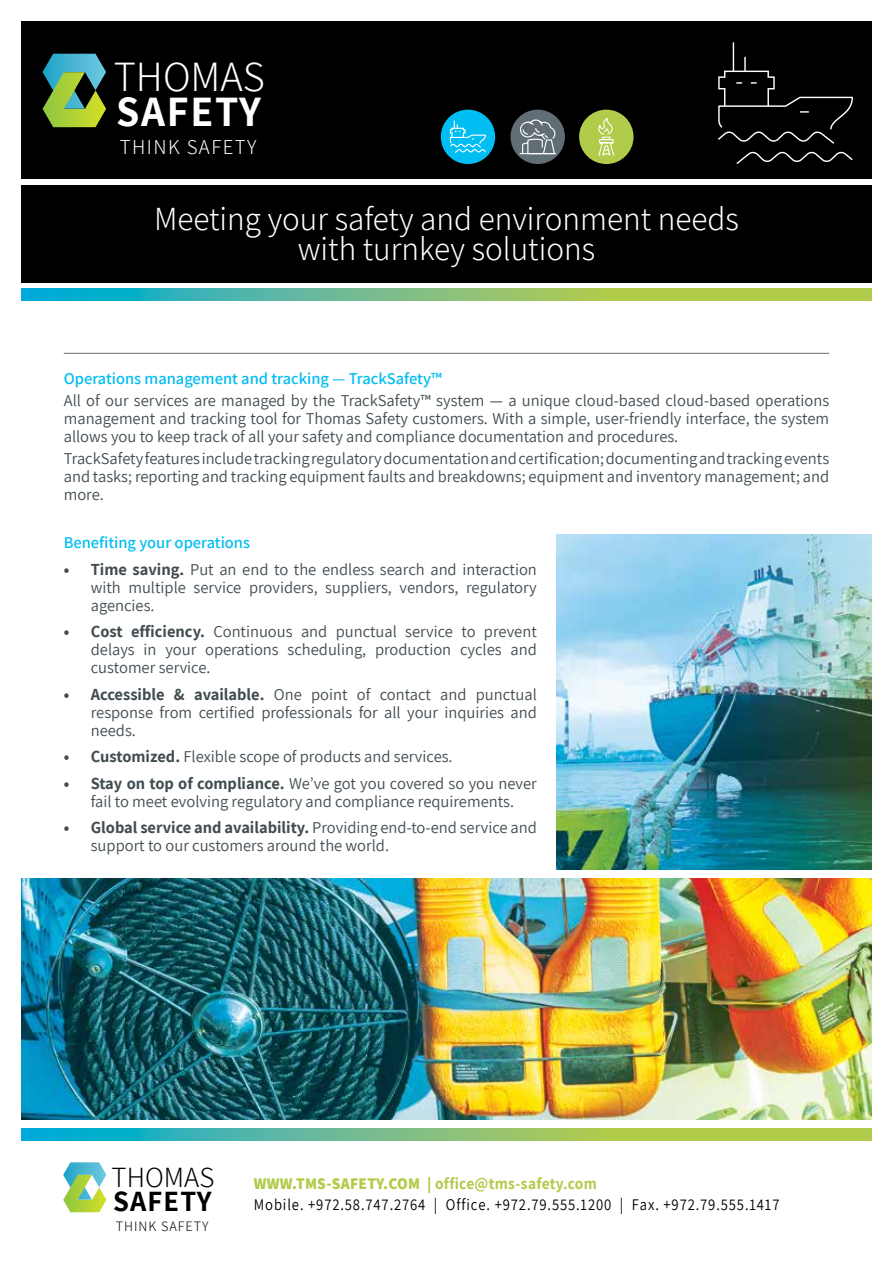
<style>
.page{position:relative;width:893px;height:1263px;background:#fff}
.page>*{position:absolute;margin:0;border:0;box-sizing:border-box;transform-origin:0 0}
.t1{font:700 42.15px "Assistant";letter-spacing:.04em;color:#fff}
.t2{font:300 42.15px "Assistant";color:#fff}
.t3{font:300 33px "Assistant";color:#fff}
.t4{font:700 28.65px "Assistant";letter-spacing:.04em;color:#000}
.t5{font:300 28.65px "Assistant";color:#000}
.t6{font:300 20.7px "Assistant";letter-spacing:.07em;color:#fff}
.t7{font:16.5px/18px "Assistant";color:#414c51}
.t8{font:600 16.5px "Assistant";color:#00bdf2}
.t9{font:700 16.5px "Assistant";color:#414c51}
.t10{font:16.2px "Assistant";letter-spacing:.06em;color:#000;scale:.9 1}
.t11{font:700 16.2px "Assistant";letter-spacing:.02em;color:#b1cb4a;scale:.95 1}
.t12{font:300 14.1px "Assistant";letter-spacing:.07em;color:#000}
.s1{font-weight:600;color:#00bdf2}
.s2{font-weight:700}
.s3{font-weight:800}
</style>
<div class="page">
<div style="left:21px;top:185px;width:851px;height:98px;background:#000"></div>
<div style="left:21px;top:21px;width:851px;height:158px;background:#000"></div>
<svg style="left:43px;top:54px;width:63px;height:73px"></svg>
<svg style="left:63px;top:1162px;width:43px;height:50px"></svg>
<svg style="left:21px;top:289px;width:851px;height:12px;background:#76bf81"></svg>
<svg style="left:21px;top:1129px;width:851px;height:12px;background:#76bf81"></svg>
<div style="left:510px;top:110px;width:55px;height:54px;background:#606d75;border-radius:50%"></div>
<svg style="left:519px;top:119px;width:37px;height:36px"></svg>
<div style="left:579px;top:110px;width:54px;height:54px;background:#b1cb4a;border-radius:50%"></div>
<svg style="left:598px;top:118px;width:17px;height:38px"></svg>
<div style="left:441px;top:110px;width:54px;height:54px;background:#00bdf2;border-radius:50%"></div>
<svg style="left:449px;top:121px;width:38px;height:32px"></svg>
<img style="left:21px;top:878px;width:851px;height:242px">
<img style="left:556px;top:535px;width:316px;height:335px">
<svg style="left:718px;top:42px;width:135px;height:122px"></svg>
<hr style="left:64px;top:353px;width:765px;height:1px;background:#606d75">
<h1 class="t2" style="left:114px;top:48px;width:153px">THOMAS</h1>
<h1 class="t1" style="left:116px;top:83px;width:146px">SAFETY</h1>
<p class="t6" style="left:120px;top:133px;width:138px">THINK SAFETY</p>
<h2 class="t3" style="left:154px;top:197px;width:586px">Meeting your safety and environment needs</h2>
<h2 class="t3" style="left:298px;top:227px;width:299px">with turnkey solutions</h2>
<p class="t8" style="left:64px;top:367px;width:380px">Operations management and tracking — TrackSafetyTM</p>
<p class="t7" style="left:64px;top:391px;width:767px;text-align:justify">All of our services are managed by the TrackSafety™ system — a unique cloud-based cloud-based operations management and tracking tool for Thomas Safety customers. With a simple, user-friendly interface, the system allows you to keep track of all your safety and compliance documentation and procedures.</p>
<p class="t7" style="left:64px;top:449px;width:767px;text-align:justify">TrackSafetyfeaturesincludetrackingregulatorydocumentationandcertification;documentingandtrackingevents and tasks; reporting and tracking equipment faults and breakdowns; equipment and inventory management; and more.</p>
<p class="t7" style="left:91px;top:529px;width:448px;line-height:26.5px;text-indent:-27px"><span class="s1">Benefiting your operations<br></span><span class="s2">Time saving.</span> Put an end to the endless search and interaction</p>
<p class="t9" style="left:64px;top:558px;width:7px">•</p>
<p class="t9" style="left:64px;top:620px;width:7px">•</p>
<p class="t9" style="left:64px;top:683px;width:7px">•</p>
<p class="t9" style="left:64px;top:745px;width:7px">•</p>
<p class="t9" style="left:64px;top:772px;width:7px">•</p>
<p class="t9" style="left:64px;top:816px;width:7px">•</p>
<p class="t7" style="left:91px;top:577px;width:65px">with agencies.</p>
<p class="t7" style="left:128px;top:577px;width:59px">multiple</p>
<p class="t7" style="left:194px;top:577px;width:49px">service</p>
<p class="t7" style="left:249px;top:577px;width:70px">providers,</p>
<p class="t7" style="left:325px;top:577px;width:68px">suppliers,</p>
<p class="t7" style="left:399px;top:577px;width:61px">vendors,</p>
<p class="t7" style="left:466px;top:577px;width:72px">regulatory</p>
<p class="t9" style="left:91px;top:620px;width:33px">Cost</p>
<p class="t9" style="left:131px;top:620px;width:75px">efficiency.</p>
<p class="t7" style="left:213px;top:622px;width:81px">Continuous</p>
<p class="t7" style="left:301px;top:622px;width:28px">and</p>
<p class="t7" style="left:336px;top:622px;width:63px">punctual</p>
<p class="t7" style="left:405px;top:622px;width:49px">service</p>
<p class="t7" style="left:461px;top:622px;width:16px">to</p>
<p class="t7" style="left:484px;top:622px;width:54px">prevent</p>
<p class="t7" style="left:91px;top:640px;width:121px">delays<br>customer service.</p>
<p class="t7" style="left:144px;top:640px;width:14px">in</p>
<p class="t7" style="left:205px;top:640px;width:75px">operations</p>
<p class="t7" style="left:165px;top:640px;width:32px">your</p>
<p class="t7" style="left:288px;top:640px;width:80px">scheduling,</p>
<p class="t7" style="left:375px;top:640px;width:78px">production</p>
<p class="t7" style="left:460px;top:640px;width:43px">cycles</p>
<p class="t7" style="left:510px;top:640px;width:28px">and</p>
<p class="t9" style="left:91px;top:683px;width:75px">Accessible</p>
<p class="t9" style="left:174px;top:683px;width:12px">&amp;</p>
<p class="t9" style="left:194px;top:683px;width:72px">available.</p>
<p class="t7" style="left:274px;top:684px;width:29px">One</p>
<p class="t7" style="left:311px;top:684px;width:38px">point</p>
<p class="t7" style="left:357px;top:684px;width:15px">of</p>
<p class="t7" style="left:380px;top:684px;width:53px">contact</p>
<p class="t7" style="left:440px;top:684px;width:28px">and</p>
<p class="t7" style="left:476px;top:684px;width:63px">punctual</p>
<p class="t7" style="left:91px;top:702px;width:448px">response from certified professionals for all your inquiries and needs.</p>
<p class="t7" style="left:91px;top:747px;width:363px"><span class="s2">Customized.</span> Flexible scope of products and services.</p>
<p class="t7" style="left:91px;top:773px;width:448px"><span class="s2">Stay on top of compliance.</span> We’ve got you covered so you never</p>
<p class="t7" style="left:91px;top:787px;width:448px;line-height:26.5px">fail to meet evolving regulatory and compliance requirements.<br><span class="s2">Global service and availability.</span> Providing end t o- -end service and</p>
<p class="t7" style="left:91px;top:836px;width:300px">support to our customers around the world.</p>
<h3 class="t5" style="left:112px;top:1158px;width:104px">THOMAS</h3>
<p class="t12" style="left:116px;top:1216px;width:94px">THINK SAFETY</p>
<h3 class="t4" style="left:113px;top:1182px;width:100px">SAFETY</h3>
<p class="t11" style="left:254px;top:1172px;width:363px"><span class="s3">WWW.TMS-SAFETY.COM |</span> office@tms-safety.com</p>
<p class="t10" style="left:254px;top:1193px;width:192px">Mobile. +972.58.747.2764</p>
<p class="t10" style="left:434px;top:1193px;width:5px">|</p>
<p class="t10" style="left:446px;top:1193px;width:185px">Office. +972.79.555.1200</p>
<p class="t10" style="left:620px;top:1193px;width:5px">|</p>
<p class="t10" style="left:632px;top:1193px;width:166px">Fax. +972.79.555.1417</p>
</div>
